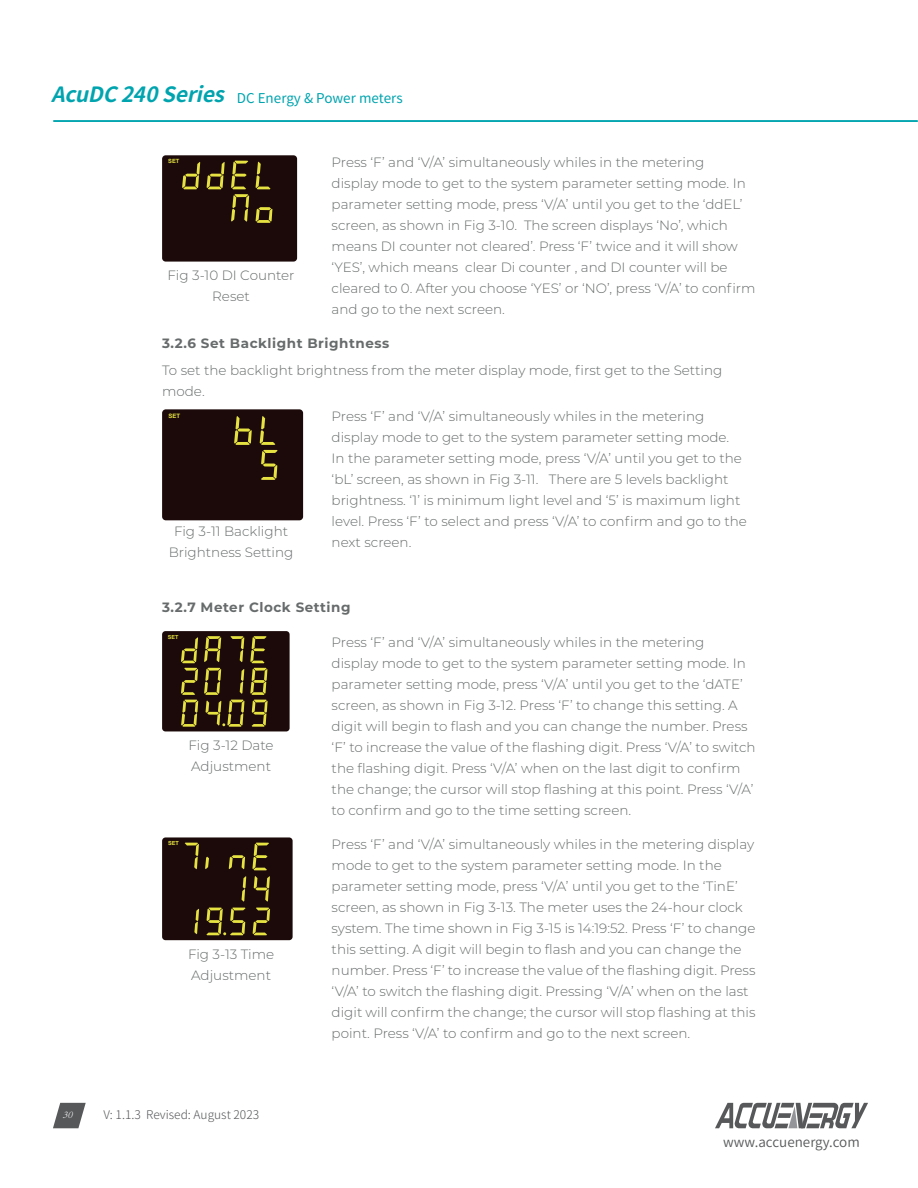
<style>
.page{position:relative;width:918px;height:1188px;background:#fff}
.page>*{position:absolute;margin:0;border:0;box-sizing:border-box;transform-origin:0 0}
.Basic_Acu_Paragraph{font:300 13.5px/21px "Montserrat";color:#676b6b}
.Subhead_02{font:700 13.5px "Montserrat";letter-spacing:.04em;color:#676b6b}
.t1{font:13.5px "Gen Jyuu Gothic L";letter-spacing:-.005em;color:#00a4af}
.t2{font:13.5px "Gen Jyuu Gothic L";color:#57585a}
.t3{font:300 12px "Gen Jyuu Gothic L";color:#57585a}
.t4{font:italic 300 10.5px "Adobe Song Std";color:#fff}
.t5{font:700 6px "Arial";color:#e5e242}
.t6{font:700 5.7px "Arial";color:#e5e242}
.t7{font:700 5.55px "Arial";color:#e5e242}
.t8{font:700 5.4px "Arial";color:#e5e242}
.s1{font-weight:700;font-style:italic;font-size:21px}
</style>
<div class="page">
<svg style="left:715px;top:1103px;width:153px;height:25px"></svg>
<svg style="left:53px;top:1103px;width:33px;height:25px"></svg>
<hr style="left:54px;top:120px;width:863px;height:2px;background:#00a4af">
<div style="left:162px;top:155px;width:135px;height:107px;background:#1c0a0a;border-radius:4px"></div>
<svg style="left:182px;top:162px;width:18px;height:27px"></svg>
<svg style="left:207px;top:162px;width:18px;height:27px"></svg>
<svg style="left:256px;top:162px;width:15px;height:27px"></svg>
<svg style="left:231px;top:161px;width:18px;height:61px"></svg>
<svg style="left:256px;top:207px;width:16px;height:16px"></svg>
<div style="left:162px;top:409px;width:141px;height:111px;background:#1c0a0a;border-radius:4px"></div>
<svg style="left:234px;top:416px;width:18px;height:29px"></svg>
<svg style="left:260px;top:416px;width:18px;height:64px"></svg>
<div style="left:162px;top:631px;width:128px;height:100px;background:#1c0a0a;border-radius:3px"></div>
<svg style="left:204px;top:636px;width:17px;height:26px"></svg>
<svg style="left:230px;top:636px;width:14px;height:26px"></svg>
<svg style="left:181px;top:637px;width:17px;height:90px"></svg>
<svg style="left:250px;top:636px;width:18px;height:91px"></svg>
<svg style="left:204px;top:668px;width:40px;height:59px"></svg>
<div style="left:162px;top:837px;width:131px;height:103px;background:#1c0a0a;border-radius:3px"></div>
<svg style="left:185px;top:843px;width:14px;height:26px"></svg>
<svg style="left:205px;top:857px;width:4px;height:12px"></svg>
<svg style="left:229px;top:855px;width:16px;height:14px"></svg>
<svg style="left:252px;top:843px;width:17px;height:27px"></svg>
<svg style="left:242px;top:876px;width:4px;height:26px"></svg>
<svg style="left:254px;top:876px;width:16px;height:26px"></svg>
<svg style="left:194px;top:909px;width:5px;height:25px"></svg>
<svg style="left:253px;top:908px;width:17px;height:27px"></svg>
<svg style="left:206px;top:908px;width:40px;height:27px"></svg>
<p class="t1" style="left:51px;top:88px;width:353px"><span class="s1">AcuDC 240Series</span> DC Energy &amp; Power meters</p>
<p class="t6" style="left:168px;top:158px;width:13px">SET</p>
<p class="Basic_Acu_Paragraph" style="left:168px;top:264px;width:129px;text-align:center">Fig 3-10 DI Counter<br>Reset</p>
<p class="Basic_Acu_Paragraph" style="left:332px;top:151px;width:425px">Press ‘F’ and ‘V/A’ simultaneously whiles in the metering<br>display mode to get to the system parameter setting mode. In parameter setting mode, press ‘V/A’ until you get to the ‘ddEL’ screen, as shown in Fig 3-10. The screen displays ‘No’, which means DI counter not cleared’. Press ‘F’ twice and it will show ‘YES’, which means clear Di counter , and DI counter will be cleared to 0. After you choose ‘YES’ or ‘NO’, press ‘V/A’ to confirm and go to the next screen.</p>
<p class="Subhead_02" style="left:162px;top:334px;width:229px">3.2.6 Set Backlight Brightness</p>
<p class="Basic_Acu_Paragraph" style="left:162px;top:359px;width:562px">To set the backlight brightness from the meter display mode, first get to the Setting mode.</p>
<p class="t5" style="left:168px;top:412px;width:13px">SET</p>
<p class="Basic_Acu_Paragraph" style="left:169px;top:521px;width:126px;text-align:center">Fig 3-11 Backlight<br>Brightness Setting</p>
<p class="Basic_Acu_Paragraph" style="left:332px;top:405px;width:417px">Press ‘F’ and ‘V/A’ simultaneously whiles in the metering display mode to get to the system parameter setting mode.<br>In the parameter setting mode, press ‘V/A’ until you get to the ‘bL’ screen, as shown in Fig 3-11. There are 5 levels backlight brightness. ‘1’ is minimum light level and ‘5’ is maximum light level. Press ‘F’ to select and press ‘V/A’ to confirm and go to the next screen.</p>
<p class="Subhead_02" style="left:162px;top:597px;width:190px">3.2.7 Meter Clock Setting</p>
<p class="t8" style="left:168px;top:633px;width:12px">SET</p>
<p class="Basic_Acu_Paragraph" style="left:189px;top:734px;width:87px">Fig 3-12 Date<br>Adjustment</p>
<p class="t7" style="left:168px;top:840px;width:12px">SET</p>
<p class="Basic_Acu_Paragraph" style="left:188px;top:943px;width:88px">Fig 3-13 Time<br>Adjustment</p>
<p class="t4" style="left:63px;top:1108px;width:15px">30</p>
<p class="t3" style="left:103px;top:1106px;width:157px">V: 1.1.3 Revised: August 2023</p>
<p class="Basic_Acu_Paragraph" style="left:332px;top:631px;width:425px">Press ‘F’ and ‘V/A’ simultaneously whiles in the metering<br>display mode to get to the system parameter setting mode. In parameter setting mode, press ‘V/A’ until you get to the ‘dATE’ screen, as shown in Fig 3-12. Press ‘F’ to change this setting. A digit will begin to flash and you can change the number. Press ‘F’ to increase the value of the flashing digit. Press ‘V/A’ to switch the flashing digit. Press ‘V/A’ when on the last digit to confirm the change; the cursor will stop flashing at this point. Press ‘V/A’ to confirm and go to the time setting screen.</p>
<p class="Basic_Acu_Paragraph" style="left:332px;top:833px;width:425px">Press ‘F’ and ‘V/A’ simultaneously whiles in the metering display mode to get to the system parameter setting mode. In the parameter setting mode, press ‘V/A’ until you get to the ‘TinE’ screen, as shown in Fig 3-13. The meter uses the 24-hour clock system. The time shown in Fig 3-15 is 14:19:52. Press ‘F’ to change this setting. A digit will begin to flash and you can change the number. Press ‘F’ to increase the value of the flashing digit. Press ‘V/A’ to switch the flashing digit. Pressing ‘V/A’ when on the last digit will confirm the change; the cursor will stop flashing at this point. Press ‘V/A’ to confirm and go to the next screen.</p>
<p class="t2" style="left:723px;top:1132px;width:138px">www.accuenergy.com</p>
</div>
